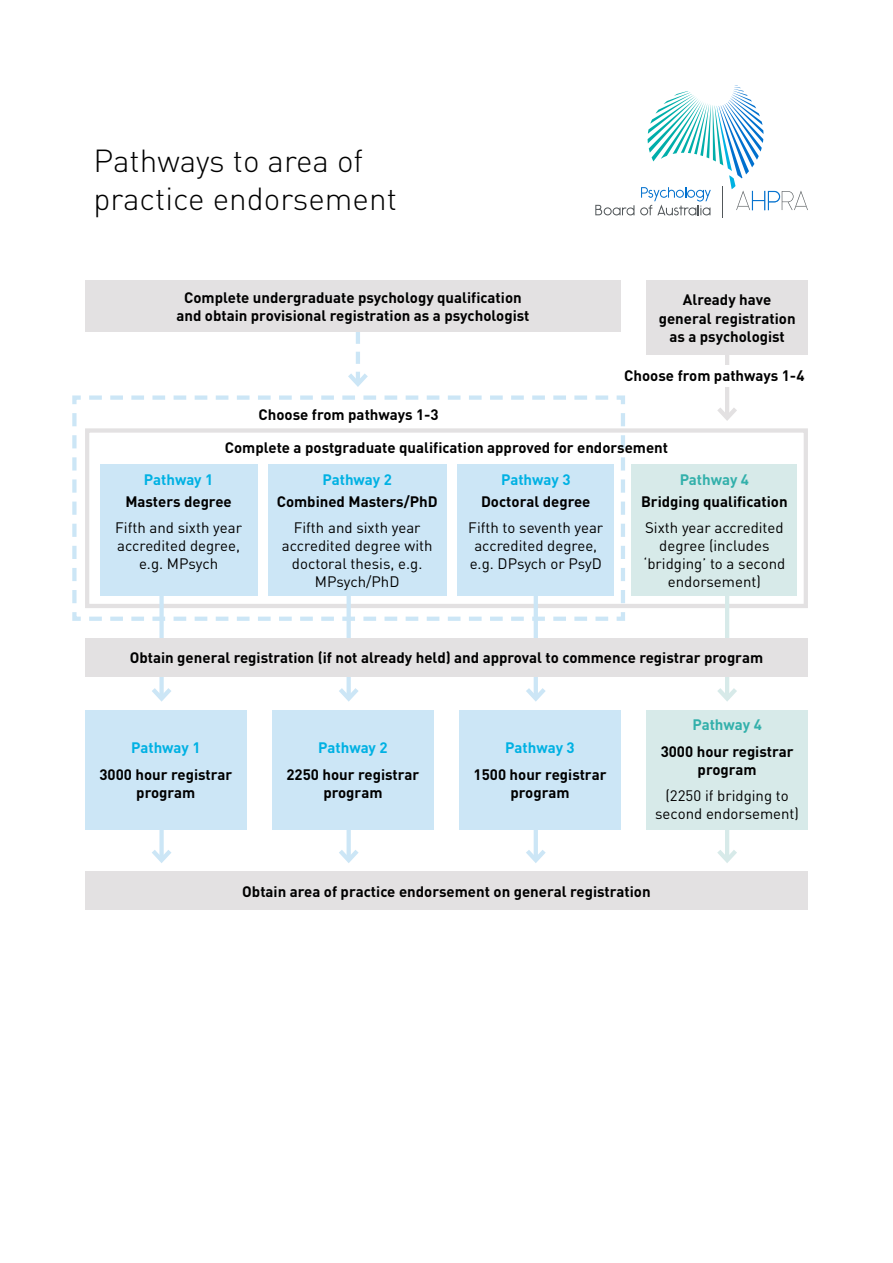
<style>
.page{position:relative;width:893px;height:1263px;background:#fff}
.page>*{position:absolute;margin:0;border:0;box-sizing:border-box;transform-origin:0 0}
.t1{font:300 31.5px/37.8px "DINOT";color:#000}
.t2{font:700 15px/18px "DINOT";color:#000;text-align:center}
.t3{font:15px/18px "DINOT";color:#000;text-align:center}
.t4{font:700 15px "DINOT";letter-spacing:-.005em;color:#00b1e3}
.t5{font:700 15px "DINOT";letter-spacing:-.005em;color:#33b0ab}
</style>
<div class="page">
<svg style="left:72px;top:395px;width:553px;height:228px"></svg>
<div style="left:100px;top:465px;width:157px;height:131px;background:#cce6f6"></div>
<div style="left:268px;top:465px;width:178px;height:131px;background:#cce6f6"></div>
<div style="left:458px;top:465px;width:156px;height:131px;background:#cce6f6"></div>
<div style="left:631px;top:465px;width:166px;height:131px;background:#d7eae9"></div>
<div style="left:85px;top:428px;width:723px;height:180px;border:4px solid #e3e1e2"></div>
<hr style="left:534px;top:595px;width:4px;height:103px;background:#cce6f6">
<svg style="left:526px;top:683px;width:20px;height:19px"></svg>
<hr style="left:347px;top:595px;width:4px;height:103px;background:#cce6f6">
<svg style="left:339px;top:683px;width:20px;height:19px"></svg>
<div style="left:159px;top:595px;width:5px;height:103px;background:#cce6f6"></div>
<svg style="left:152px;top:683px;width:19px;height:19px"></svg>
<div style="left:646px;top:281px;width:162px;height:74px;background:#e3e1e2"></div>
<div style="left:85px;top:872px;width:723px;height:38px;background:#e3e1e2"></div>
<div style="left:85px;top:710px;width:162px;height:119px;background:#cce6f6"></div>
<div style="left:272px;top:710px;width:162px;height:119px;background:#cce6f6"></div>
<div style="left:459px;top:710px;width:162px;height:119px;background:#cce6f6"></div>
<div style="left:646px;top:710px;width:162px;height:119px;background:#d7eae9"></div>
<hr style="left:725px;top:353px;width:4px;height:65px;background:#e3e1e2">
<svg style="left:717px;top:408px;width:20px;height:13px"></svg>
<hr style="left:725px;top:595px;width:4px;height:103px;background:#d7eae9">
<svg style="left:717px;top:683px;width:20px;height:19px"></svg>
<hr style="left:725px;top:829px;width:4px;height:31px;background:#d7eae9">
<svg style="left:717px;top:845px;width:20px;height:18px"></svg>
<hr style="left:722px;top:186px;width:1px;height:32px;background:#52575a">
<svg style="left:595px;top:205px;width:39px;height:10px"></svg>
<svg style="left:640px;top:85px;width:168px;height:130px"></svg>
<div style="left:621px;top:366px;width:187px;height:21px;background:#fff"></div>
<svg style="left:85px;top:332px;width:523px;height:68px"></svg>
<hr style="left:534px;top:829px;width:4px;height:31px;background:#cce6f6">
<svg style="left:526px;top:845px;width:20px;height:18px"></svg>
<hr style="left:347px;top:829px;width:4px;height:31px;background:#cce6f6">
<svg style="left:339px;top:845px;width:20px;height:18px"></svg>
<div style="left:159px;top:829px;width:5px;height:31px;background:#cce6f6"></div>
<svg style="left:152px;top:845px;width:20px;height:18px"></svg>
<div style="left:85px;top:638px;width:723px;height:38px;background:#e3e1e2"></div>
<div style="left:85px;top:281px;width:536px;height:51px;background:#e3e1e2"></div>
<p class="t1" style="left:94px;top:142px;width:305px">Pathways to area of practice endorsement</p>
<p class="t2" style="left:176px;top:288px;width:354px">Complete undergraduate psychology qualification and obtain provisional registration as a psychologist</p>
<p class="t2" style="left:659px;top:291px;width:138px">Already have general registration as a psychologist</p>
<p class="t2" style="left:624px;top:367px;width:182px">Choose from pathways 1-4</p>
<p class="t2" style="left:259px;top:405px;width:182px">Choose from pathways 1-3</p>
<p class="t2" style="left:225px;top:438px;width:445px">Complete a postgraduate qualification approved for endorsement</p>
<p class="t4" style="left:144px;top:469px;width:71px">Pathway 1</p>
<p class="t2" style="left:125px;top:492px;width:108px">Masters degree</p>
<p class="t3" style="left:115px;top:519px;width:128px">Fifth and sixth year accredited degree, e.g. MPsych</p>
<p class="t4" style="left:322px;top:469px;width:71px">Pathway 2</p>
<p class="t2" style="left:277px;top:492px;width:162px">Combined Masters/PhD</p>
<p class="t3" style="left:282px;top:519px;width:152px">Fifth and sixth year accredited degree with doctoral thesis, e.g.<br>MPsych/PhD</p>
<p class="t4" style="left:501px;top:469px;width:71px">Pathway 3</p>
<p class="t2" style="left:481px;top:492px;width:111px">Doctoral degree</p>
<p class="t3" style="left:468px;top:519px;width:136px">Fifth to seventh year accredited degree, e.g. DPsych or PsyD</p>
<p class="t5" style="left:680px;top:469px;width:71px">Pathway 4</p>
<p class="t2" style="left:641px;top:492px;width:148px">Bridging qualification</p>
<p class="t3" style="left:643px;top:519px;width:143px">Sixth year accredited degree (includes ‘bridging’ to a second endorsement)</p>
<p class="t2" style="left:130px;top:648px;width:635px">Obtain general registration (if not already held) and approval to commence registrar program</p>
<p class="t4" style="left:131px;top:738px;width:71px">Pathway 1</p>
<p class="t2" style="left:99px;top:765px;width:134px">3000 hour registrar program</p>
<p class="t4" style="left:318px;top:738px;width:71px">Pathway 2</p>
<p class="t2" style="left:286px;top:765px;width:134px">2250 hour registrar program</p>
<p class="t4" style="left:505px;top:738px;width:71px">Pathway 3</p>
<p class="t2" style="left:474px;top:765px;width:134px">1500 hour registrar program</p>
<p class="t5" style="left:692px;top:715px;width:71px">Pathway 4</p>
<p class="t2" style="left:661px;top:742px;width:134px">3000 hour registrar program</p>
<p class="t3" style="left:655px;top:786px;width:145px">(2250 if bridging to second endorsement)</p>
<p class="t2" style="left:242px;top:882px;width:410px">Obtain area of practice endorsement on general registration</p>
</div>
